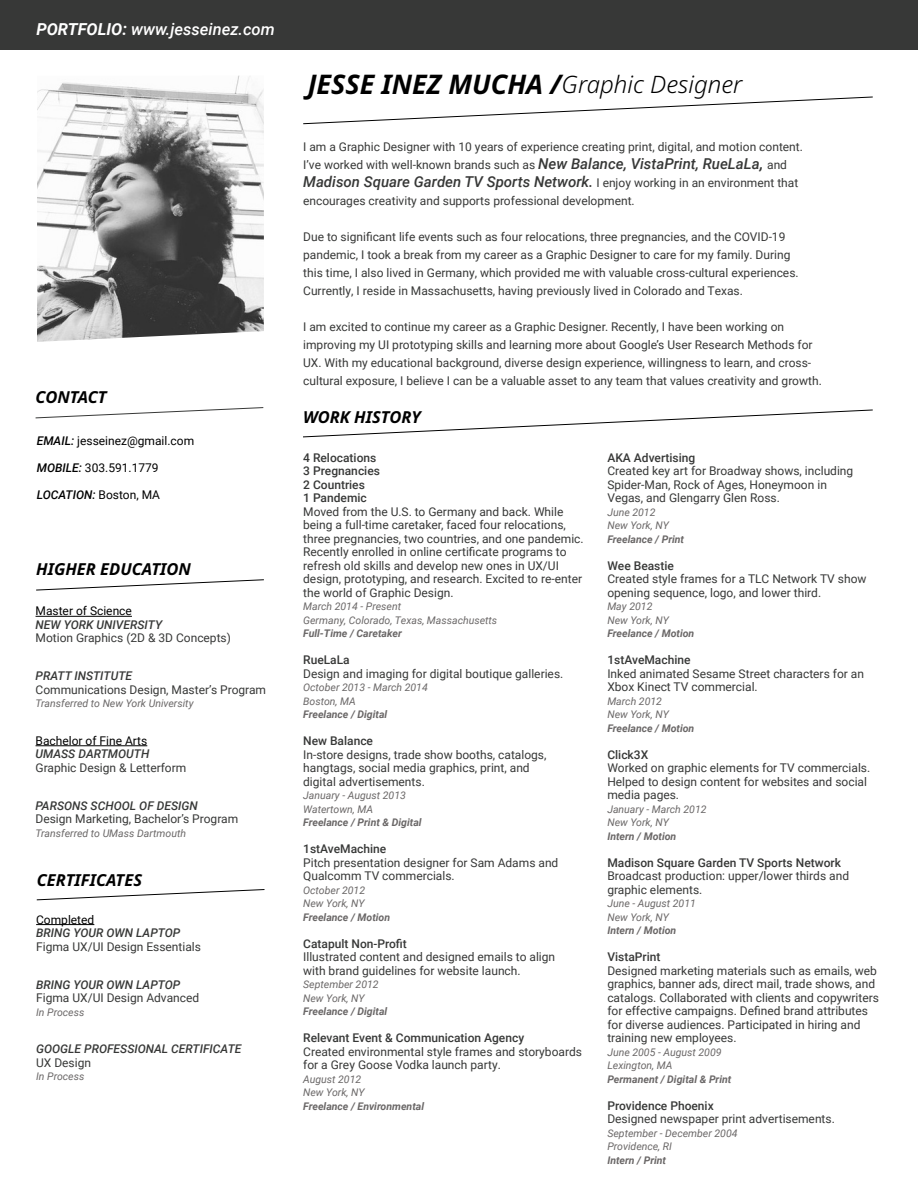
<style>
.page{position:relative;width:918px;height:1188px;background:#fff}
.page>*{position:absolute;margin:0;border:0;box-sizing:border-box;transform-origin:0 0}
.t1{font:italic 700 27px "Noto Sans";color:#000}
.t2{font:italic 700 16.5px "Noto Sans";color:#000}
.t3{font:italic 500 16.5px "Roboto";color:#fff}
.t4{font:italic 500 15px "Roboto";color:#373837}
.t5{font:12px/13.5px "Roboto";color:#373837}
.t6{font:500 12px/13.5px "Roboto";color:#373837}
.t7{font:12px "Roboto";color:#000}
.t8{font:italic 500 12px/13.5px "Roboto";color:#373837}
.t9{font:italic 500 12px "Roboto";color:#000}
.t10{font:italic 10.5px/13.5px "Roboto";color:#6a6767}
.t11{font:italic 700 10.5px/13.5px "Roboto";color:#6a6767}
.s1{font-weight:700}
.s2{font-weight:500;font-style:italic}
.s3{font-weight:400;font-style:normal}
.s4{color:#000}
.s5{font-weight:300;font-size:24px}
.s6{font-weight:500;font-style:italic;font-size:15px}
.s7{font-weight:700;font-style:italic;font-size:15px}
.s8{font-weight:400;font-style:normal;font-size:12px}
.s9{font-weight:400}
</style>
<div class="page">
<hr style="left:36px;top:616px;width:96px;height:1px;background:#000">
<hr style="left:36px;top:745px;width:111px;height:1px;background:#000">
<svg style="left:36px;top:579px;width:228px;height:11px"></svg>
<svg style="left:303px;top:410px;width:570px;height:27px"></svg>
<svg style="left:303px;top:97px;width:570px;height:27px"></svg>
<hr style="left:36px;top:924px;width:58px;height:1px;background:#000">
<svg style="left:36px;top:889px;width:229px;height:11px"></svg>
<img style="left:37px;top:76px;width:227px;height:266px">
<div style="left:0;top:0;width:918px;height:50px;background:#373837"></div>
<svg style="left:35px;top:407px;width:229px;height:11px"></svg>
<p class="t3" style="left:36px;top:17px;width:240px"><span class="s1">PORTFOLIO:</span> www.jesseinez.com</p>
<p class="t2" style="left:36px;top:385px;width:73px">CONTACT</p>
<p class="t7" style="left:37px;top:432px;width:159px"><span class="s2">EMAIL:</span> jesseinez@gmail.com</p>
<p class="t7" style="left:37px;top:459px;width:123px"><span class="s2">MOBILE:</span> 303.591.1779</p>
<p class="t9" style="left:37px;top:486px;width:125px">LOCATION: <span class="s3">Boston, MA</span></p>
<p class="t2" style="left:36px;top:557px;width:156px">HIGHER EDUCATION</p>
<p class="t5" style="left:36px;top:604px;width:197px"><span class="s4">Master of Science<br></span><span class="s2">NEW YORK UNIVERSITY<br></span>Motion Graphics (2D &amp; 3D Concepts)</p>
<p class="t5" style="left:36px;top:669px;width:232px"><span class="s2">PRATT INSTITUTE<br></span>Communications Design, Master’s Program</p>
<p class="t10" style="left:36px;top:696px;width:160px">Transferred to New York University</p>
<p class="t5" style="left:36px;top:733px;width:152px"><span class="s4">Bachelor of Fine Arts<br></span><span class="s2">UMASS DARTMOUTH<br></span>Graphic Design &amp; Letterform</p>
<p class="t5" style="left:36px;top:799px;width:204px"><span class="s2">PARSONS SCHOOL OF DESIGN<br></span>Design Marketing, Bachelor’s Program</p>
<p class="t10" style="left:36px;top:826px;width:152px">Transferred to UMass Dartmouth</p>
<p class="t2" style="left:37px;top:869px;width:107px">CERTIFICATES</p>
<p class="t5" style="left:36px;top:912px;width:166px"><span class="s4">Completed<br></span><span class="s2">BRING YOUR OWN LAPTOP<br></span>Figma UX/UI Design Essentials</p>
<p class="t5" style="left:36px;top:977px;width:165px"><span class="s2">BRING YOUR OWN LAPTOP<br></span>Figma UX/UI Design Advanced</p>
<p class="t10" style="left:36px;top:1005px;width:50px">In Process</p>
<p class="t8" style="left:36px;top:1042px;width:207px">GOOGLE PROFESSIONAL CERTIFICATE<br><span class="s3">UX Design</span></p>
<p class="t10" style="left:36px;top:1069px;width:50px">In Process</p>
<p class="t1" style="left:308px;top:66px;width:436px">JESSE INEZ MUCHA /<span class="s5">Graphic Designer</span></p>
<p class="t5" style="left:303px;top:137px;width:501px;line-height:18px">I am a Graphic Designer with 10 years of experience creating print, digital, and motion content.<br>I’ve worked with well-known brands such as <span class="s6">New Balance, VistaPrint, RueLaLa</span><span class="s7">,</span> and</p>
<p class="t4" style="left:303px;top:171px;width:497px">Madison Square Garden TV Sports Network. <span class="s8">I enjoy working in an environment that</span></p>
<p class="t5" style="left:303px;top:194px;width:333px">encourages creativity and supports professional development.</p>
<p class="t5" style="left:303px;top:227px;width:497px;line-height:18px">Due to significant life events such as four relocations, three pregnancies, and the COVID-19 pandemic, I took a break from my career as a Graphic Designer to care for my family. During this time, I also lived in Germany, which provided me with valuable cross-cultural experiences.<br>Currently, I reside in Massachusetts, having previously lived in Colorado and Texas.</p>
<p class="t5" style="left:303px;top:317px;width:520px;line-height:18px">I am excited to continue my career as a Graphic Designer. Recently, I have been working on improving my UI prototyping skills and learning more about Google’s User Research Methods for UX. With my educational background, diverse design experience, willingness to learn, and cross&shy;cultural exposure, I believe I can be a valuable asset to any team that values creativity and growth.</p>
<p class="t2" style="left:303px;top:405px;width:119px">WORK HISTORY</p>
<p class="t6" style="left:303px;top:450px;width:78px">4 Relocations<br>3 Pregnancies<br>2 Countries<br>1 Pandemic</p>
<p class="t5" style="left:303px;top:504px;width:282px">Moved from the U.S. to Germany and back. While being a full-time caretaker, faced four relocations, three pregnancies, two countries, and one pandemic.<br>Recently enrolled in online certificate programs to refresh old skills and develop new ones in UX/UI design, prototyping, and research. Excited to re-enter the world of Graphic Design.</p>
<p class="t10" style="left:303px;top:599px;width:196px">March 2014 - Present<br>Germany, Colorado, Texas, Massachusetts<br><span class="s1">Full-Time / Caretaker</span></p>
<p class="t6" style="left:303px;top:653px;width:48px">RueLaLa</p>
<p class="t5" style="left:303px;top:666px;width:262px">Design and imaging for digital boutique galleries.</p>
<p class="t10" style="left:303px;top:680px;width:126px">October 2013 - March 2014<br>Boston, MA<br><span class="s1">Freelance / Digital</span></p>
<p class="t6" style="left:303px;top:734px;width:71px">New Balance</p>
<p class="t5" style="left:303px;top:747px;width:245px">In-store designs, trade show booths, catalogs, hangtags, social media graphics, print, and digital advertisements.</p>
<p class="t10" style="left:303px;top:788px;width:120px">January - August 2013<br>Watertown, MA<br><span class="s1">Freelance / Print &amp; Digital</span></p>
<p class="t6" style="left:303px;top:842px;width:85px">1stAveMachine</p>
<p class="t5" style="left:303px;top:855px;width:257px">Pitch presentation designer for Sam Adams and<br>Qualcomm TV commercials.</p>
<p class="t10" style="left:303px;top:883px;width:88px">October 2012<br>New York, NY<br><span class="s1">Freelance / Motion</span></p>
<p class="t6" style="left:303px;top:936px;width:105px">Catapult Non-Profit</p>
<p class="t5" style="left:303px;top:950px;width:253px">Illustrated content and designed emails to align with brand guidelines for website launch.</p>
<p class="t10" style="left:303px;top:977px;width:86px">September 2012<br>New York, NY<br><span class="s1">Freelance / Digital</span></p>
<p class="t6" style="left:303px;top:1031px;width:222px">Relevant Event &amp; Communication Agency</p>
<p class="t5" style="left:303px;top:1044px;width:280px">Created environmental style frames and storyboards for a Grey Goose Vodka launch party.</p>
<p class="t11" style="left:303px;top:1072px;width:122px"><span class="s9">August 2012<br>New York, NY<br></span>Freelance / Environmental</p>
<p class="t6" style="left:607px;top:450px;width:89px">AKA Advertising</p>
<p class="t5" style="left:607px;top:464px;width:247px">Created key art for Broadway shows, including<br>Spider-Man, Rock of Ages, Honeymoon in<br>Vegas, and Glengarry Glen Ross.</p>
<p class="t10" style="left:607px;top:505px;width:63px">June 2012<br>New York, NY</p>
<p class="t11" style="left:607px;top:532px;width:78px">Freelance / Print</p>
<p class="t6" style="left:607px;top:558px;width:68px">Wee Beastie</p>
<p class="t5" style="left:607px;top:572px;width:261px">Created style frames for a TLC Network TV show opening sequence, logo, and lower third.</p>
<p class="t10" style="left:607px;top:599px;width:63px">May 2012<br>New York, NY</p>
<p class="t11" style="left:607px;top:626px;width:88px">Freelance / Motion</p>
<p class="t6" style="left:607px;top:653px;width:85px">1stAveMachine</p>
<p class="t5" style="left:607px;top:666px;width:258px">Inked animated Sesame Street characters for an<br>Xbox Kinect TV commercial.</p>
<p class="t10" style="left:607px;top:694px;width:63px">March 2012<br>New York, NY</p>
<p class="t11" style="left:607px;top:721px;width:88px">Freelance / Motion</p>
<p class="t6" style="left:607px;top:747px;width:42px">Click3X</p>
<p class="t5" style="left:607px;top:761px;width:264px">Worked on graphic elements for TV commercials.<br>Helped to design content for websites and social media pages.</p>
<p class="t10" style="left:607px;top:802px;width:101px">January - March 2012<br>New York, NY</p>
<p class="t11" style="left:607px;top:829px;width:70px">Intern / Motion</p>
<p class="t6" style="left:607px;top:855px;width:235px">Madison Square Garden TV Sports Network</p>
<p class="t5" style="left:607px;top:869px;width:243px">Broadcast production: upper/lower thirds and graphic elements.</p>
<p class="t10" style="left:607px;top:896px;width:90px">June - August 2011<br>New York, NY</p>
<p class="t11" style="left:607px;top:923px;width:70px">Intern / Motion</p>
<p class="t6" style="left:607px;top:950px;width:55px">VistaPrint</p>
<p class="t5" style="left:607px;top:963px;width:273px">Designed marketing materials such as emails, web graphics, banner ads, direct mail, trade shows, and catalogs. Collaborated with clients and copywriters for effective campaigns. Defined brand attributes for diverse audiences. Participated in hiring and training new employees.</p>
<p class="t10" style="left:607px;top:1045px;width:116px">June 2005 - August 2009<br>Lexington, MA</p>
<p class="t11" style="left:607px;top:1072px;width:126px">Permanent / Digital &amp; Print</p>
<p class="t6" style="left:607px;top:1098px;width:108px">Providence Phoenix</p>
<p class="t5" style="left:607px;top:1112px;width:229px">Designed newspaper print advertisements.</p>
<p class="t10" style="left:607px;top:1126px;width:132px">September - December 2004<br>Providence, RI</p>
<p class="t11" style="left:607px;top:1153px;width:60px">Intern / Print</p>
</div>
